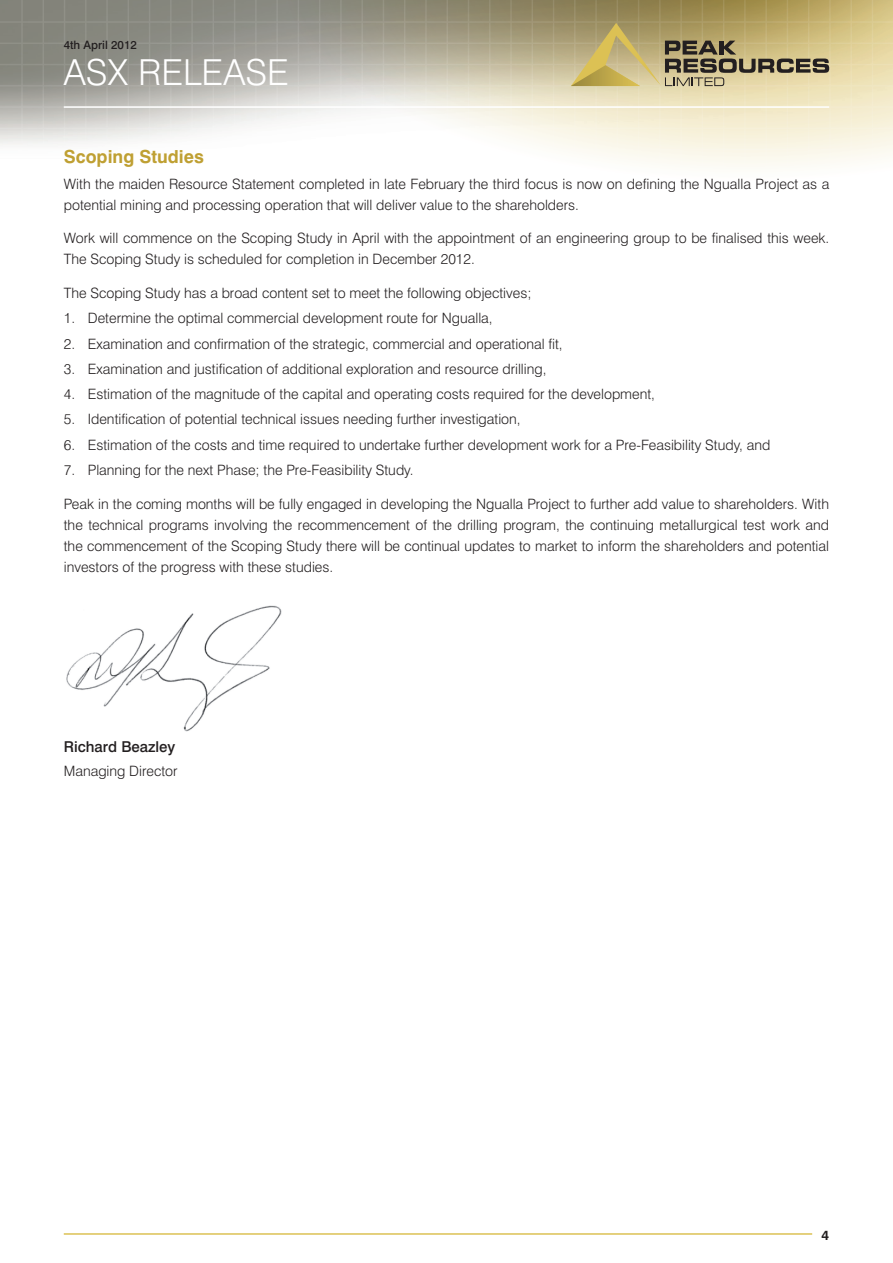
<style>
.page{position:relative;width:893px;height:1263px;background:#fff}
.page>*{position:absolute;margin:0;border:0;box-sizing:border-box;transform-origin:0 0}
.t1{font:300 35.85px "Swiss 721 BT";color:#fff}
.t2{font:700 18px "Swiss 721 BT";color:#bfa033}
.t3{font:500 15px "Swiss 721 BT";color:#231f20}
.t4{font:300 14.25px/21px "Swiss 721 BT";color:#231f20}
.t5{font:700 13.5px "Swiss 721 BT";color:#231f20}
.t6{font:500 11.55px "Swiss 721 BT";color:#231f20}
</style>
<div class="page">
<hr style="left:64px;top:1233px;width:748px;height:2px;background:#dcc154">
<svg style="left:0;top:0;width:893px;height:167px"></svg>
<hr style="left:0;top:21px;width:893px;height:2px;background:#fff">
<hr style="left:21px;top:0;width:2px;height:788px;background:#fff">
<hr style="left:0;top:43px;width:893px;height:1px;background:#fff">
<hr style="left:43px;top:0;width:1px;height:788px;background:#fff">
<hr style="left:0;top:64px;width:893px;height:1px;background:#fff">
<hr style="left:64px;top:0;width:1px;height:788px;background:#fff">
<hr style="left:0;top:85px;width:893px;height:2px;background:#fff">
<hr style="left:85px;top:0;width:2px;height:788px;background:#fff">
<hr style="left:0;top:106px;width:893px;height:2px;background:#fff">
<hr style="left:106px;top:0;width:2px;height:788px;background:#fff">
<hr style="left:0;top:128px;width:893px;height:1px;background:#fff">
<hr style="left:128px;top:0;width:1px;height:788px;background:#fff">
<hr style="left:0;top:149px;width:893px;height:1px;background:#fff">
<hr style="left:149px;top:0;width:1px;height:788px;background:#fff">
<hr style="left:170px;top:0;width:2px;height:788px;background:#fff">
<hr style="left:191px;top:0;width:2px;height:788px;background:#fff">
<hr style="left:213px;top:0;width:1px;height:788px;background:#fff">
<hr style="left:234px;top:0;width:1px;height:788px;background:#fff">
<hr style="left:255px;top:0;width:2px;height:788px;background:#fff">
<hr style="left:276px;top:0;width:2px;height:788px;background:#fff">
<hr style="left:298px;top:0;width:1px;height:788px;background:#fff">
<hr style="left:319px;top:0;width:1px;height:788px;background:#fff">
<hr style="left:340px;top:0;width:2px;height:788px;background:#fff">
<hr style="left:361px;top:0;width:2px;height:788px;background:#fff">
<hr style="left:383px;top:0;width:1px;height:788px;background:#fff">
<hr style="left:404px;top:0;width:1px;height:788px;background:#fff">
<hr style="left:425px;top:0;width:2px;height:788px;background:#fff">
<hr style="left:446px;top:0;width:2px;height:788px;background:#fff">
<hr style="left:468px;top:0;width:1px;height:788px;background:#fff">
<hr style="left:489px;top:0;width:1px;height:788px;background:#fff">
<hr style="left:510px;top:0;width:2px;height:788px;background:#fff">
<hr style="left:531px;top:0;width:2px;height:788px;background:#fff">
<hr style="left:553px;top:0;width:1px;height:788px;background:#fff">
<hr style="left:574px;top:0;width:2px;height:788px;background:#fff">
<hr style="left:595px;top:0;width:2px;height:788px;background:#fff">
<hr style="left:617px;top:0;width:1px;height:788px;background:#fff">
<hr style="left:638px;top:0;width:1px;height:788px;background:#fff">
<hr style="left:659px;top:0;width:2px;height:788px;background:#fff">
<hr style="left:680px;top:0;width:2px;height:788px;background:#fff">
<hr style="left:702px;top:0;width:1px;height:788px;background:#fff">
<hr style="left:723px;top:0;width:1px;height:788px;background:#fff">
<hr style="left:744px;top:0;width:2px;height:788px;background:#fff">
<hr style="left:765px;top:0;width:2px;height:788px;background:#fff">
<hr style="left:787px;top:0;width:1px;height:788px;background:#fff">
<hr style="left:808px;top:0;width:1px;height:788px;background:#fff">
<hr style="left:829px;top:0;width:2px;height:788px;background:#fff">
<hr style="left:850px;top:0;width:2px;height:788px;background:#fff">
<hr style="left:872px;top:0;width:1px;height:788px;background:#fff">
<svg style="left:571px;top:23px;width:258px;height:63px;background:#b0a16f"></svg>
<img style="left:66px;top:605px;width:216px;height:127px">
<p class="t6" style="left:64px;top:37px;width:75px">4th April 2012</p>
<h1 class="t1" style="left:64px;top:51px;width:227px">ASX RELEASE</h1>
<p class="t2" style="left:64px;top:146px;width:142px">Scoping Studies</p>
<p class="t4" style="left:64px;top:173px;width:767px">With the maiden Resource Statement completed in late February the third focus is now on defining the Ngualla Project as a potential mining and processing operation that will deliver value to the shareholders.</p>
<p class="t4" style="left:64px;top:228px;width:767px">Work will commence on the Scoping Study in April with the appointment of an engineering group to be finalised this week.<br>The Scoping Study is scheduled for completion in December 2012.</p>
<p class="t4" style="left:64px;top:282px;width:469px">The Scoping Study has a broad content set to meet the following objectives;</p>
<p class="t4" style="left:64px;top:308px;width:430px">1. Determine the optimal commercial development route for Ngualla,</p>
<p class="t4" style="left:64px;top:333px;width:500px">2. Examination and confirmation of the strategic, commercial and operational fit,</p>
<p class="t4" style="left:64px;top:358px;width:484px">3. Examination and justification of additional exploration and resource drilling,</p>
<p class="t4" style="left:64px;top:383px;width:593px">4. Estimation of the magnitude of the capital and operating costs required for the development,</p>
<p class="t4" style="left:64px;top:409px;width:458px">5. Identification of potential technical issues needing further investigation,</p>
<p class="t4" style="left:64px;top:434px;width:708px">6. Estimation of the costs and time required to undertake further development work for a Pre-Feasibility Study, and</p>
<p class="t4" style="left:64px;top:459px;width:351px">7. Planning for the next Phase; the Pre-Feasibility Study.</p>
<p class="t4" style="left:64px;top:493px;width:767px;text-align:justify">Peak in the coming months will be fully engaged in developing the Ngualla Project to further add value to shareholders. With the technical programs involving the recommencement of the drilling program, the continuing metallurgical test work and the commencement of the Scoping Study there will be continual updates to market to inform the shareholders and potential investors of the progress with these studies.</p>
<p class="t3" style="left:64px;top:737px;width:113px">Richard Beazley</p>
<p class="t4" style="left:64px;top:760px;width:115px">Managing Director</p>
<p class="t5" style="left:821px;top:1227px;width:9px">4</p>
</div>
